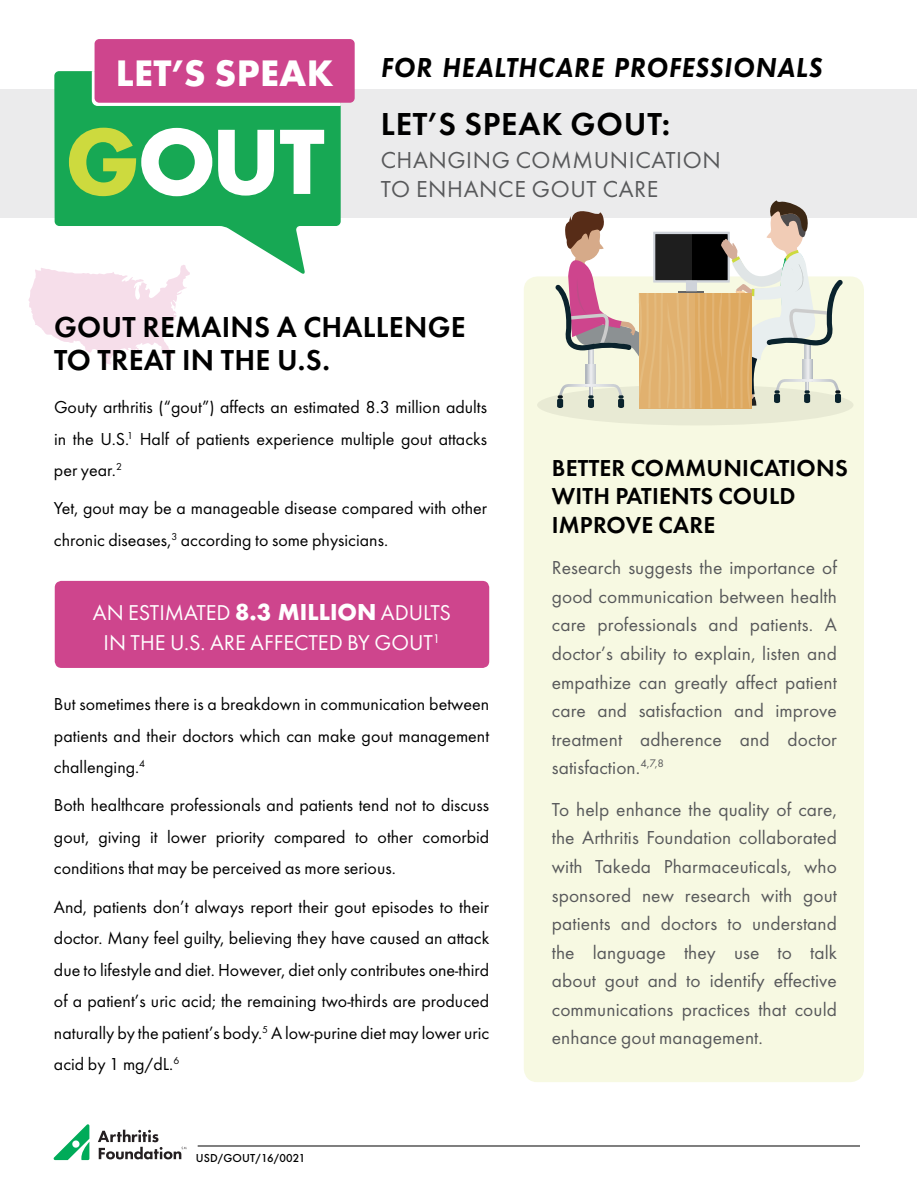
<style>
.page{position:relative;width:918px;height:1188px;background:#fff}
.page>*{position:absolute;margin:0;border:0;box-sizing:border-box;transform-origin:0 0}
.t1{font:96.3px "Futura Bld";color:#fff}
.t2{font:38.4px "Futura Bld";letter-spacing:.01em;color:#fff}
.t3{font:33px "Futura Dem Bld";letter-spacing:.025em;color:#000}
.t4{font:30px/33px "Futura Dem Bld";letter-spacing:.01em;color:#000}
.t5{font:28.5px "Futura Dem Bld Itl";letter-spacing:.025em;color:#000}
.t6{font:24px/28.5px "Futura Dem Bld";letter-spacing:.01em;color:#000}
.t7{font:24px/28.5px "Futura";letter-spacing:.025em;color:#58595b}
.t8{font:22.35px/30px "Futura";color:#fff;text-align:center}
.t9{font:19.5px/28.5px "Futura";letter-spacing:.005em;color:#58595b;text-align:justify}
.t10{font:18px/31.5px "Futura";color:#000;text-align:justify}
.t11{font:12px "Futura Mdm";letter-spacing:.01em;color:#000}
.s1{color:#cdda3e}
.s2{font-family:"Futura Bld";font-size:24px}
</style>
<div class="page">
<hr style="left:198px;top:1146px;width:662px;height:1px;background:#000">
<svg style="left:53px;top:1124px;width:36px;height:36px"></svg>
<svg style="left:98px;top:1130px;width:88px;height:29px"></svg>
<svg style="left:28px;top:268px;width:162px;height:97px"></svg>
<div style="left:1px;top:90px;width:916px;height:128px;background:#ebebec"></div>
<svg style="left:54px;top:71px;width:287px;height:203px;fill:#17a854"></svg>
<svg style="left:92px;top:71px;width:249px;height:35px"></svg>
<div style="left:95px;top:39px;width:260px;height:64px;background:#ce458d;border-radius:5px"></div>
<div style="left:524px;top:276px;width:340px;height:806px;background:#f7f9e2;border-radius:14px"></div>
<div style="left:537px;top:385px;width:317px;height:40px;background:#e8ead4;border-radius:50%"></div>
<div style="left:655px;top:234px;width:73px;height:46px;background:#000"></div>
<hr style="left:679px;top:291px;width:25px;height:3px;background:#666">
<div style="left:686px;top:281px;width:11px;height:10px;background:#cfd3da"></div>
<div style="left:639px;top:293px;width:112px;height:115px;background:#dea960"></div>
<svg style="left:555px;top:211px;width:136px;height:197px"></svg>
<svg style="left:698px;top:200px;width:145px;height:208px"></svg>
<div style="left:639px;top:293px;width:56px;height:115px;background:linear-gradient(to right,#e2b473,#e2b373)"></div>
<div style="left:55px;top:581px;width:434px;height:87px;background:#ce458d;border-radius:7px"></div>
<h2 class="t2" style="left:116px;top:50px;width:219px">LET’S SPEAK</h2>
<h1 class="t1" style="left:65px;top:104px;width:261px"><span class="s1">G</span>OUT</h1>
<h3 class="t5" style="left:382px;top:48px;width:443px">FOR HEALTHCARE PROFESSIONALS</h3>
<h3 class="t3" style="left:381px;top:102px;width:291px">LET’S SPEAK GOUT:</h3>
<h3 class="t7" style="left:381px;top:148px;width:341px">CHANGING COMMUNICATION<br>TO ENHANCE GOUT CARE</h3>
<h3 class="t4" style="left:54px;top:313px;width:413px">GOUT REMAINS A CHALLENGE<br>TO TREAT IN THE U.S.</h3>
<p class="t10" style="left:54px;top:393px;width:435px">Gouty arthritis (“gout”) affects an estimated 8.3 million adults in the U.S.<sup>1</sup> Half of patients experience multiple gout attacks per year.<sup>2</sup></p>
<p class="t10" style="left:54px;top:494px;width:435px">Yet, gout may be a manageable disease compared with other chronic diseases,<sup>3</sup> according to some physicians.</p>
<p class="t8" style="left:93px;top:600px;width:360px">AN ESTIMATED <span class="s2">8.3 MILLION</span> ADULTS<br>IN THE U.S. ARE AFFECTED BY GOUT<sup>1</sup></p>
<p class="t10" style="left:54px;top:690px;width:437px">But sometimes there is a breakdown in communication between patients and their doctors which can make gout management challenging.<sup>4</sup></p>
<p class="t10" style="left:54px;top:791px;width:437px">Both healthcare professionals and patients tend not to discuss gout, giving it lower priority compared to other comorbid conditions that may be perceived as more serious.</p>
<p class="t10" style="left:54px;top:892px;width:437px">And, patients don’t always report their gout episodes to their doctor. Many feel guilty, believing they have caused an attack due to lifestyle and diet. However, diet only contributes one-third of a patient’s uric acid; the remaining two-thirds are produced naturally by the patient’s body.<sup>5</sup> A low-purine diet may lower uric acid by 1 mg/dL.<sup>6</sup></p>
<p class="t11" style="left:196px;top:1150px;width:111px">USD/GOUT/16/0021</p>
<h3 class="t6" style="left:552px;top:455px;width:297px">BETTER COMMUNICATIONS<br>WITH PATIENTS COULD<br>IMPROVE CARE</h3>
<p class="t9" style="left:552px;top:555px;width:287px">Research suggests the importance of good communication between health care professionals and patients. A doctor’s ability to explain, listen and empathize can greatly affect patient care and satisfaction and improve treatment adherence and doctor satisfaction.<sup>4,7,8</sup></p>
<p class="t9" style="left:552px;top:797px;width:287px">To help enhance the quality of care, the Arthritis Foundation collaborated with Takeda Pharmaceuticals, who sponsored new research with gout patients and doctors to understand the language they use to talk about gout and to identify effective communications practices that could enhance gout management.</p>
</div>
